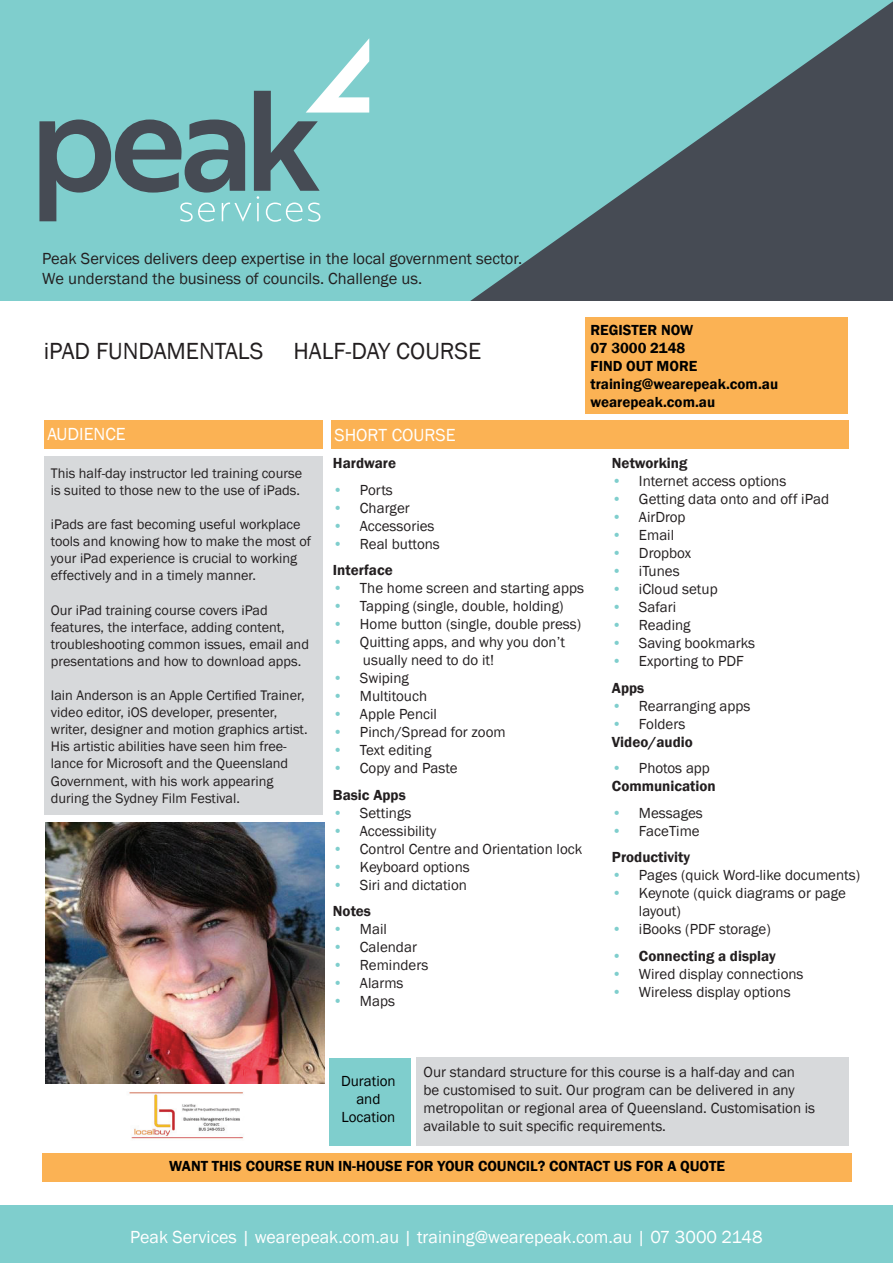
<style>
.page{position:relative;width:893px;height:1263px;background:#fff}
.page>*{position:absolute;margin:0;border:0;box-sizing:border-box;transform-origin:0 0}
.t1{font:24px "Franklin Gothic";color:#231f20}
.t2{font:18px "Franklin Gothic";color:#fff}
.t3{font:16.5px/19.8px "Franklin Gothic";color:#231f20}
.t4{font:15px/18px "Franklin Gothic";color:#231f20}
.t5{font:600 15px/18px "Franklin Gothic";color:#000}
.t6{font:600 15px/18px "Franklin Gothic";color:#231f20}
.t7{font:15px/18px "Franklin Gothic";color:#000;text-align:center}
.t8{font:14.25px/17.1px "Franklin Gothic";color:#231f20}
.s1{color:#7fcecd}
.s2{font-weight:600}
.s3{font-weight:400;color:#7fcecd}
.s4{font-weight:400}
</style>
<div class="page">
<svg style="left:0;top:0;width:893px;height:301px;background:#6da5a7"></svg>
<svg style="left:39px;top:38px;width:330px;height:184px;background:#77b4b5"></svg>
<div style="left:44px;top:420px;width:279px;height:29px;background:#fbb254"></div>
<img style="left:46px;top:822px;width:279px;height:261px">
<div style="left:44px;top:456px;width:279px;height:358px;background:#d7d9db"></div>
<div style="left:416px;top:1058px;width:433px;height:88px;background:#d7d9db"></div>
<div style="left:43px;top:1153px;width:809px;height:28px;background:#fbb254"></div>
<div style="left:585px;top:317px;width:262px;height:96px;background:#fbb254"></div>
<div style="left:330px;top:1058px;width:81px;height:87px;background:#7fcecd"></div>
<div style="left:331px;top:420px;width:518px;height:29px;background:#fbb254"></div>
<div style="left:0;top:1206px;width:893px;height:57px;background:#7fcecd"></div>
<img style="left:129px;top:1092px;width:114px;height:47px">
<p class="t3" style="left:42px;top:249px;width:481px">Peak Services delivers deep expertise in the local government sector.<br>We understand the business of councils. Challenge us.</p>
<h1 class="t1" style="left:44px;top:336px;width:221px">iPAD FUNDAMENTALS</h1>
<h1 class="t1" style="left:293px;top:336px;width:190px">HALF-DAY COURSE</h1>
<p class="t2" style="left:47px;top:422px;width:80px">AUDIENCE</p>
<p class="t2" style="left:334px;top:424px;width:123px">SHORT COURSE</p>
<p class="t5" style="left:590px;top:321px;width:189px">REGISTER NOW<br>07 3000 2148<br>FIND OUT MORE training@wearepeak.com.au wearepeak.com.au</p>
<p class="t8" style="left:51px;top:465px;width:253px">This half-day instructor led training course is suited to those new to the use of iPads.</p>
<p class="t8" style="left:51px;top:516px;width:262px">iPads are fast becoming useful workplace tools and knowing how to make the most of your iPad experience is crucial to working effectively and in a timely manner.</p>
<p class="t8" style="left:51px;top:602px;width:260px">Our iPad training course covers iPad features, the interface, adding content, troubleshooting common issues, email and presentations and how to download apps.</p>
<p class="t8" style="left:51px;top:687px;width:258px">Iain Anderson is an Apple Certified Trainer, video editor, iOS developer, presenter, writer, designer and motion graphics artist.<br>His artistic abilities have seen him free&shy;lance for Microsoft and the Queensland Government, with his work appearing during the Sydney Film Festival.</p>
<p class="t6" style="left:333px;top:454px;width:65px">Hardware</p>
<p class="t4" style="left:333px;top:481px;width:61px"><span class="s1">•</span> Ports</p>
<p class="t4" style="left:333px;top:499px;width:78px"><span class="s1">•</span> Charger</p>
<p class="t4" style="left:333px;top:517px;width:103px"><span class="s1">•</span> Accessories</p>
<p class="t4" style="left:333px;top:531px;width:108px;line-height:26.5px"><span class="s1">•</span> Real buttons<br><span class="s2">Interface</span></p>
<p class="t4" style="left:333px;top:579px;width:253px"><span class="s1">•</span> The home screen and starting apps</p>
<p class="t4" style="left:333px;top:597px;width:232px"><span class="s1">•</span> Tapping (single, double, holding)</p>
<p class="t4" style="left:333px;top:615px;width:250px"><span class="s1">•</span> Home button (single, double press)</p>
<p class="t4" style="left:363px;top:633px;width:204px;text-indent:-30px"><span class="s1">•</span> Quitting apps, and why you don’t usually need to do it!</p>
<p class="t4" style="left:333px;top:669px;width:77px"><span class="s1">•</span> Swiping</p>
<p class="t4" style="left:333px;top:687px;width:96px"><span class="s1">•</span> Multitouch</p>
<p class="t4" style="left:333px;top:705px;width:106px"><span class="s1">•</span> Apple Pencil</p>
<p class="t4" style="left:333px;top:723px;width:174px"><span class="s1">•</span> Pinch/Spread for zoom</p>
<p class="t4" style="left:333px;top:741px;width:100px"><span class="s1">•</span> Text editing</p>
<p class="t4" style="left:333px;top:755px;width:126px;line-height:26.5px"><span class="s1">•</span> Copy and Paste<br><span class="s2">Basic Apps</span></p>
<p class="t4" style="left:333px;top:804px;width:80px"><span class="s1">•</span> Settings</p>
<p class="t4" style="left:333px;top:822px;width:105px"><span class="s1">•</span> Accessibility</p>
<p class="t4" style="left:333px;top:840px;width:251px"><span class="s1">•</span> Control Centre and Orientation lock</p>
<p class="t4" style="left:333px;top:858px;width:138px"><span class="s1">•</span> Keyboard options</p>
<p class="t4" style="left:333px;top:872px;width:136px;line-height:26.5px"><span class="s1">•</span> Siri and dictation<br><span class="s2">Notes</span></p>
<p class="t4" style="left:333px;top:920px;width:55px"><span class="s1">•</span> Mail</p>
<p class="t4" style="left:333px;top:938px;width:85px"><span class="s1">•</span> Calendar</p>
<p class="t4" style="left:333px;top:956px;width:97px"><span class="s1">•</span> Reminders</p>
<p class="t4" style="left:333px;top:974px;width:72px"><span class="s1">•</span> Alarms</p>
<p class="t4" style="left:333px;top:992px;width:64px"><span class="s1">•</span> Maps</p>
<p class="t6" style="left:612px;top:454px;width:77px">Networking</p>
<p class="t4" style="left:612px;top:472px;width:176px"><span class="s1">•</span> Internet access options</p>
<p class="t4" style="left:612px;top:490px;width:219px"><span class="s1">•</span> Getting data onto and off iPad</p>
<p class="t4" style="left:612px;top:508px;width:75px"><span class="s1">•</span> AirDrop</p>
<p class="t4" style="left:612px;top:526px;width:64px"><span class="s1">•</span> Email</p>
<p class="t4" style="left:612px;top:544px;width:81px"><span class="s1">•</span> Dropbox</p>
<p class="t4" style="left:612px;top:562px;width:69px"><span class="s1">•</span> iTunes</p>
<p class="t4" style="left:612px;top:580px;width:107px"><span class="s1">•</span> iCloud setup</p>
<p class="t4" style="left:612px;top:598px;width:66px"><span class="s1">•</span> Safari</p>
<p class="t4" style="left:612px;top:616px;width:80px"><span class="s1">•</span> Reading</p>
<p class="t4" style="left:612px;top:634px;width:145px"><span class="s1">•</span> Saving bookmarks</p>
<p class="t4" style="left:612px;top:648px;width:133px;line-height:26.5px"><span class="s1">•</span> Exporting to PDF<br><span class="s2">Apps</span></p>
<p class="t4" style="left:612px;top:697px;width:140px"><span class="s1">•</span> Rearranging apps</p>
<p class="t6" style="left:612px;top:715px;width:82px"><span class="s3">•</span> <span class="s4">Folders<br></span>Video/audio</p>
<p class="t6" style="left:612px;top:759px;width:105px"><span class="s3">•</span> <span class="s4">Photos app<br></span>Communication</p>
<p class="t4" style="left:612px;top:804px;width:92px"><span class="s1">•</span> Messages</p>
<p class="t6" style="left:612px;top:817px;width:89px;line-height:26.5px"><span class="s3">•</span> <span class="s4">FaceTime<br></span>Productivity</p>
<p class="t4" style="left:612px;top:866px;width:250px"><span class="s1">•</span> Pages (quick Word-like documents)</p>
<p class="t4" style="left:639px;top:884px;width:208px;text-indent:-27px"><span class="s1">•</span> Keynote (quick diagrams or page layout)</p>
<p class="t4" style="left:612px;top:920px;width:160px"><span class="s1">•</span> iBooks (PDF storage)</p>
<p class="t6" style="left:612px;top:947px;width:165px"><span class="s1">•</span> Connecting a display</p>
<p class="t4" style="left:612px;top:965px;width:193px"><span class="s1">•</span> Wired display connections</p>
<p class="t4" style="left:612px;top:983px;width:180px"><span class="s1">•</span> Wireless display options</p>
<p class="t7" style="left:341px;top:1072px;width:56px">Duration and<br>Location</p>
<p class="t4" style="left:424px;top:1063px;width:393px">Our standard structure for this course is a half-day and can<br>be customised to suit. Our program can be delivered in any metropolitan or regional area of Queensland. Customisation is available to suit specific requirements.</p>
<p class="t5" style="left:169px;top:1157px;width:557px">WANT THIS COURSE RUN IN-HOUSE FOR YOUR COUNCIL? CONTACT US FOR A QUOTE</p>
<p class="t2" style="left:130px;top:1226px;width:634px">Peak Services | wearepeak.com.au | training@wearepeak.com.au | 07 3000 2148</p>
</div>
